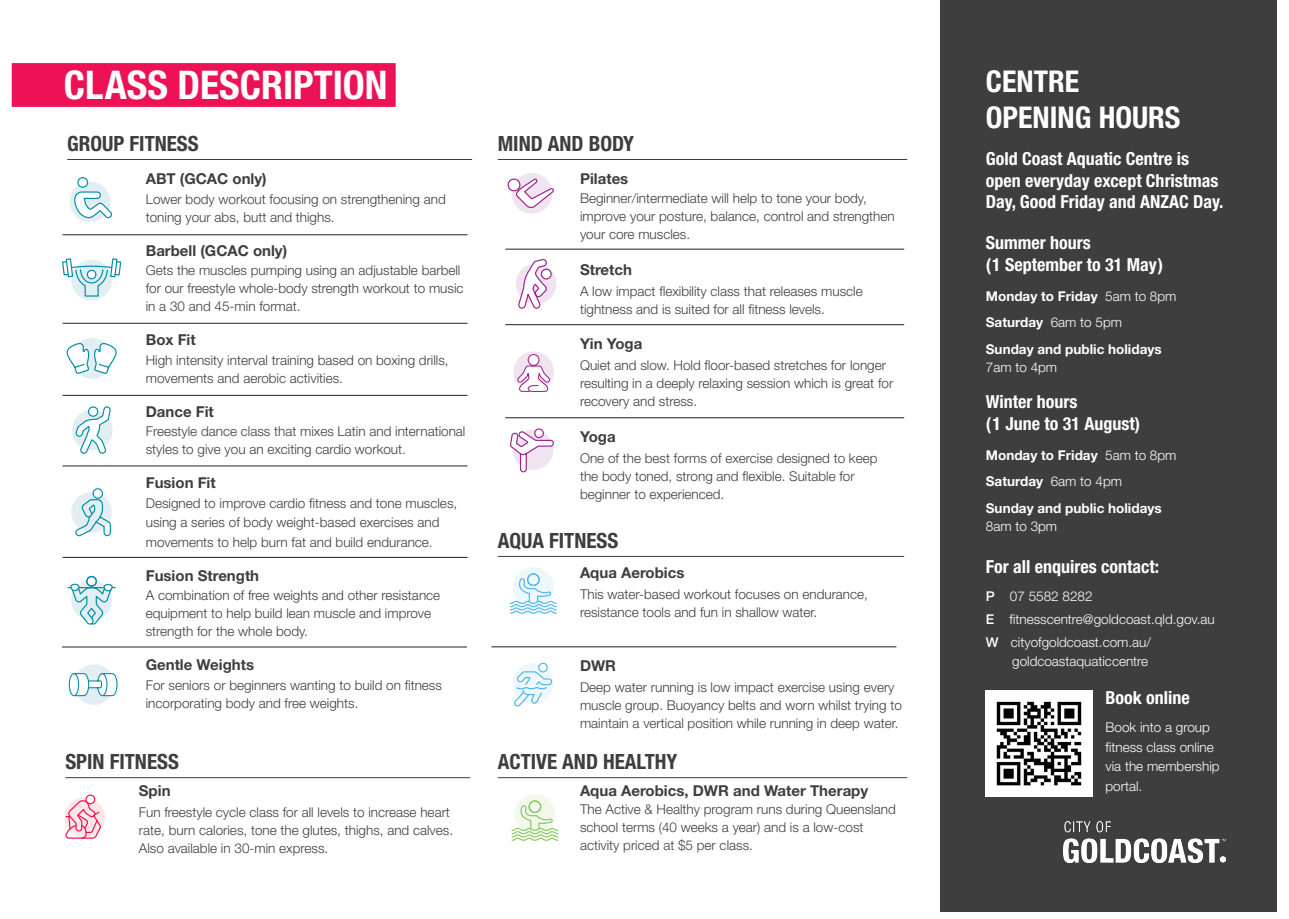
<style>
.page{position:relative;width:1289px;height:919px;background:#fff}
.page>*{position:absolute;margin:0;border:0;box-sizing:border-box;transform-origin:0 0}
._12pt_intro{font:700 condensed 39.6px "Helvetica Neue LT Std";color:#fff}
._20pt_head_D{font:700 condensed 30px/36px "Helvetica Neue LT Std";color:#fff}
._12pt_subhead{font:700 condensed 21px "Helvetica Neue LT Std";color:#3e3e3f}
._12pt_subhead-2{font:700 condensed 18px/21.6px "Helvetica Neue LT Std";color:#fff}
._12pt_intro-2{font:700 condensed 18px/21.6px "Helvetica Neue LT Std";color:#fff}
._9pt_body_copy{font:700 15px "Helvetica Neue LT Std";color:#3e3e3f}
._12pt_subhead-3{font:700 15px "Helvetica Neue LT Std";color:#3e3e3f}
._9pt_body_copy-2{font:300 13.5px/18px "Helvetica Neue LT Std";color:#3e3e3f}
._12pt_subhead-4{font:300 13.5px/18px "Helvetica Neue LT Std";color:#3e3e3f}
._9pt_body_copy-3{font:300 13.5px/19.5px "Helvetica Neue LT Std";color:#fff}
._9pt_body_copy-4{font:700 13.5px/18px "Helvetica Neue LT Std";color:#fff}
.s1{font-weight:300}
.s2{font-weight:500}
</style>
<div class="page">
<div style="left:513px;top:567px;width:40px;height:40px;background:#edf7fc;border-radius:50%"></div>
<div style="left:64px;top:797px;width:41px;height:40px;background:#fde8e6;border-radius:50%"></div>
<div style="left:513px;top:351px;width:41px;height:41px;background:#f0e4f0;border-radius:50%"></div>
<div style="left:516px;top:263px;width:40px;height:41px;background:#f0e4f0;border-radius:50%"></div>
<div style="left:511px;top:173px;width:41px;height:40px;background:#f0e4f0;border-radius:50%"></div>
<div style="left:74px;top:664px;width:41px;height:41px;background:#e2eef2;border-radius:50%"></div>
<div style="left:71px;top:492px;width:41px;height:40px;background:#e2eef2;border-radius:50%"></div>
<div style="left:72px;top:338px;width:41px;height:40px;background:#e2eef2;border-radius:50%"></div>
<div style="left:71px;top:260px;width:41px;height:40px;background:#e2eef2;border-radius:50%"></div>
<div style="left:70px;top:181px;width:40px;height:41px;background:#e2eef2;border-radius:50%"></div>
<div style="left:940px;top:0;width:336px;height:911px;background:#3e3e3f"></div>
<img style="left:1063px;top:821px;width:162px;height:41px">
<hr style="left:505px;top:249px;width:399px;height:1px;background:#231f20">
<hr style="left:505px;top:324px;width:399px;height:1px;background:#231f20">
<hr style="left:505px;top:417px;width:399px;height:1px;background:#231f20">
<hr style="left:62px;top:646px;width:405px;height:1px;background:#231f20">
<hr style="left:63px;top:234px;width:404px;height:1px;background:#231f20">
<hr style="left:63px;top:323px;width:404px;height:1px;background:#231f20">
<hr style="left:63px;top:395px;width:404px;height:1px;background:#231f20">
<hr style="left:63px;top:465px;width:404px;height:1px;background:#231f20">
<hr style="left:63px;top:557px;width:404px;height:1px;background:#231f20">
<hr style="left:65px;top:777px;width:405px;height:1px;background:#3e3e3f">
<hr style="left:498px;top:556px;width:406px;height:1px;background:#3e3e3f">
<svg style="left:62px;top:258px;width:60px;height:39px"></svg>
<svg style="left:74px;top:177px;width:38px;height:42px"></svg>
<svg style="left:75px;top:488px;width:36px;height:49px"></svg>
<svg style="left:65px;top:342px;width:53px;height:124px"></svg>
<svg style="left:68px;top:672px;width:50px;height:24px"></svg>
<svg style="left:510px;top:428px;width:44px;height:45px"></svg>
<svg style="left:516px;top:353px;width:35px;height:39px"></svg>
<svg style="left:517px;top:259px;width:35px;height:50px"></svg>
<svg style="left:507px;top:177px;width:47px;height:33px"></svg>
<svg style="left:512px;top:647px;width:41px;height:60px"></svg>
<div style="left:12px;top:63px;width:383px;height:44px;background:#ed1255"></div>
<svg style="left:510px;top:572px;width:47px;height:42px"></svg>
<svg style="left:67px;top:575px;width:49px;height:50px"></svg>
<svg style="left:65px;top:794px;width:37px;height:45px"></svg>
<hr style="left:491px;top:646px;width:405px;height:1px;background:#231f20">
<hr style="left:498px;top:159px;width:409px;height:1px;background:#3e3e3f">
<hr style="left:67px;top:159px;width:405px;height:1px;background:#3e3e3f">
<img style="left:985px;top:690px;width:107px;height:106px">
<hr style="left:498px;top:777px;width:409px;height:1px;background:#3e3e3f">
<div style="left:514px;top:794px;width:41px;height:40px;background:#f2f8ec;border-radius:50%"></div>
<svg style="left:511px;top:799px;width:48px;height:42px"></svg>
<p class="_12pt_intro" style="left:64px;top:61px;width:325px">CLASS DESCRIPTION</p>
<p class="_12pt_subhead" style="left:67px;top:130px;width:133px">GROUP FITNESS</p>
<p class="_12pt_subhead" style="left:498px;top:130px;width:138px">MIND AND BODY</p>
<p class="_9pt_body_copy" style="left:146px;top:169px;width:122px">ABT (GCAC only)</p>
<p class="_9pt_body_copy-2" style="left:146px;top:189px;width:301px">Lower body workout focusing on strengthening and toning your abs, butt and thighs.</p>
<p class="_9pt_body_copy" style="left:146px;top:241px;width:143px">Barbell (GCAC only)</p>
<p class="_9pt_body_copy-2" style="left:146px;top:261px;width:319px">Gets the muscles pumping using an adjustable barbell for our freestyle whole-body strength workout to music in a 30 and 45-min format.</p>
<p class="_9pt_body_copy" style="left:146px;top:330px;width:51px">Box Fit</p>
<p class="_9pt_body_copy-2" style="left:146px;top:350px;width:304px">High intensity interval training based on boxing drills, movements and aerobic activities.</p>
<p class="_9pt_body_copy" style="left:146px;top:402px;width:70px">Dance Fit</p>
<p class="_9pt_body_copy-2" style="left:146px;top:422px;width:321px">Freestyle dance class that mixes Latin and international styles to give you an exciting cardio workout.</p>
<p class="_9pt_body_copy" style="left:146px;top:473px;width:71px">Fusion Fit</p>
<p class="_9pt_body_copy-2" style="left:146px;top:493px;width:313px;line-height:19.5px">Designed to improve cardio fitness and tone muscles, using a series of body weight-based exercises and movements to help burn fat and build endurance.</p>
<p class="_9pt_body_copy" style="left:146px;top:566px;width:115px">Fusion Strength</p>
<p class="_9pt_body_copy-2" style="left:146px;top:586px;width:296px">A combination of free weights and other resistance equipment to help build lean muscle and improve strength for the whole body.</p>
<p class="_9pt_body_copy" style="left:146px;top:655px;width:110px">Gentle Weights</p>
<p class="_9pt_body_copy-2" style="left:146px;top:675px;width:298px">For seniors or beginners wanting to build on fitness incorporating body and free weights.</p>
<p class="_12pt_subhead" style="left:65px;top:748px;width:115px">SPIN FITNESS</p>
<p class="_12pt_subhead-3" style="left:139px;top:780px;width:33px">Spin</p>
<p class="_12pt_subhead-4" style="left:139px;top:802px;width:316px">Fun freestyle cycle class for all levels to increase heart rate, burn calories, tone the glutes, thighs, and calves.<br>Also available in 30-min express.</p>
<p class="_9pt_body_copy" style="left:580px;top:169px;width:50px">Pilates</p>
<p class="_9pt_body_copy-2" style="left:580px;top:189px;width:316px">Beginner/intermediate will help to tone your body, improve your posture, balance, control and strengthen your core muscles.</p>
<p class="_9pt_body_copy" style="left:580px;top:260px;width:53px">Stretch</p>
<p class="_9pt_body_copy-2" style="left:580px;top:282px;width:284px">A low impact flexibility class that releases muscle tightness and is suited for all fitness levels.</p>
<p class="_9pt_body_copy" style="left:580px;top:334px;width:64px">Yin Yoga</p>
<p class="_9pt_body_copy-2" style="left:580px;top:356px;width:315px">Quiet and slow. Hold floor-based stretches for longer resulting in a deeply relaxing session which is great for recovery and stress.</p>
<p class="_9pt_body_copy" style="left:580px;top:427px;width:37px">Yoga</p>
<p class="_9pt_body_copy-2" style="left:580px;top:449px;width:299px">One of the best forms of exercise designed to keep the body toned, strong and flexible. Suitable for beginner to experienced.</p>
<p class="_12pt_subhead" style="left:498px;top:527px;width:122px">AQUA FITNESS</p>
<p class="_12pt_subhead-3" style="left:580px;top:563px;width:106px">Aqua Aerobics</p>
<p class="_12pt_subhead-4" style="left:580px;top:585px;width:289px">This water-based workout focuses on endurance, resistance tools and fun in shallow water.</p>
<p class="_9pt_body_copy" style="left:580px;top:655px;width:38px">DWR</p>
<p class="_9pt_body_copy-2" style="left:580px;top:677px;width:323px">Deep water running is low impact exercise using every muscle group. Buoyancy belts and worn whilst trying to maintain a vertical position while running in deep water.</p>
<p class="_12pt_subhead" style="left:498px;top:748px;width:181px">ACTIVE AND HEALTHY</p>
<p class="_12pt_subhead-3" style="left:580px;top:780px;width:290px">Aqua Aerobics, DWR and Water Therapy</p>
<p class="_12pt_subhead-4" style="left:580px;top:799px;width:317px">The Active &amp; Healthy program runs during Queensland school terms (40 weeks a year) and is a low-cost activity priced at $5 per class.</p>
<p class="_20pt_head_D" style="left:985px;top:63px;width:196px">CENTRE<br>OPENING HOURS</p>
<p class="_12pt_intro-2" style="left:985px;top:148px;width:239px">Gold Coast Aquatic Centre is open everyday except Christmas<br>Day, Good Friday and ANZAC Day.</p>
<p class="_12pt_subhead-2" style="left:985px;top:232px;width:179px">Summer hours<br>(1 September to 31 May)</p>
<p class="_9pt_body_copy-4" style="left:985px;top:286px;width:192px">Monday to Friday <span class="s1">5am to 8pm</span></p>
<p class="_9pt_body_copy-4" style="left:985px;top:313px;width:138px">Saturday <span class="s1">6am to 5pm</span></p>
<p class="_9pt_body_copy-4" style="left:985px;top:339px;width:177px">Sunday and public holidays<br><span class="s1">7am to 4pm</span></p>
<p class="_12pt_subhead-2" style="left:985px;top:391px;width:156px">Winter hours<br>(1 June to 31 August)</p>
<p class="_9pt_body_copy-4" style="left:985px;top:445px;width:192px">Monday to Friday <span class="s1">5am to 8pm</span></p>
<p class="_9pt_body_copy-4" style="left:985px;top:472px;width:138px">Saturday <span class="s1">6am to 4pm</span></p>
<p class="_9pt_body_copy-4" style="left:985px;top:498px;width:177px">Sunday and public holidays<br><span class="s1">8am to 3pm</span></p>
<p class="_12pt_subhead-2" style="left:985px;top:556px;width:175px">For all enquires contact:</p>
<p class="_9pt_body_copy-3" style="left:985px;top:585px;width:230px;line-height:22.5px"><span class="s2">P</span> 07 5582 8282<br><span class="s2">E</span> fitnesscentre@goldcoast.qld.gov.au<br><span class="s2">W</span> cityofgoldcoast.com.au/</p>
<p class="_9pt_body_copy-3" style="left:1012px;top:651px;width:138px">goldcoastaquaticcentre</p>
<p class="_12pt_subhead-2" style="left:1105px;top:686px;width:86px">Book online</p>
<p class="_9pt_body_copy-3" style="left:1105px;top:717px;width:116px">Book into a group fitness class online via the membership portal.</p>
</div>
